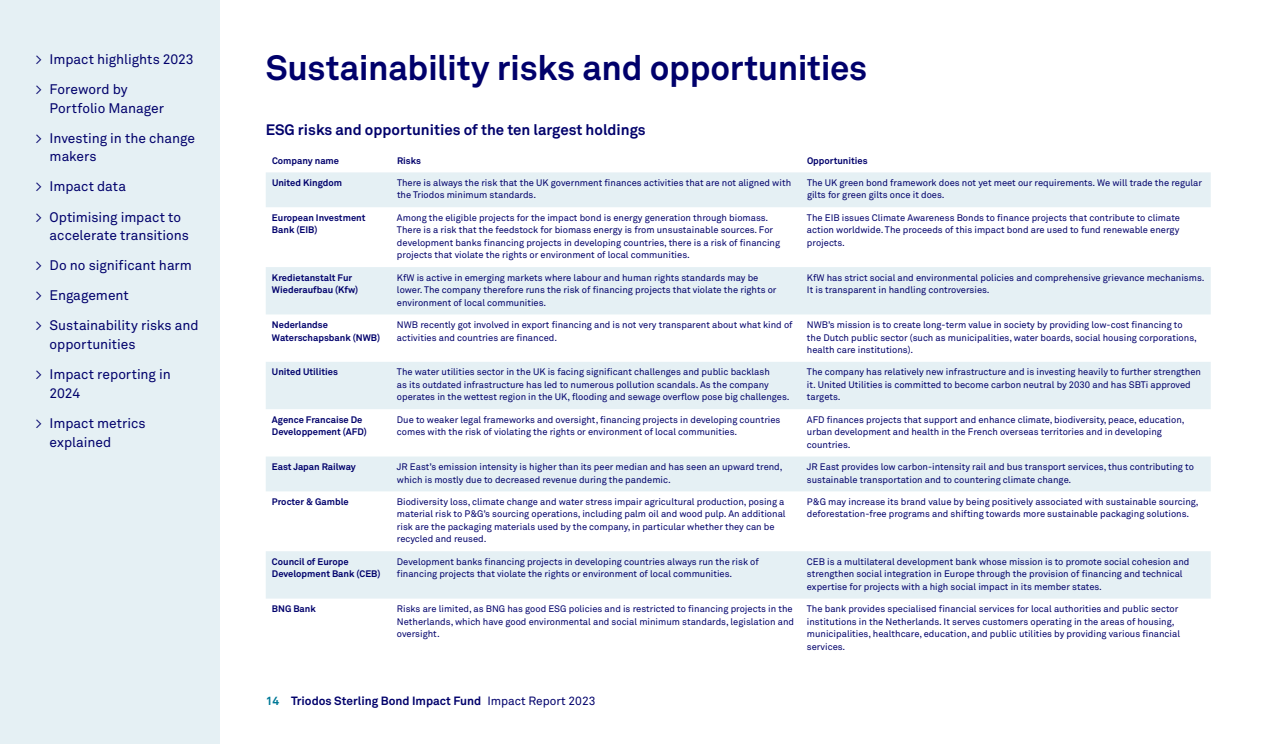
<style>
.page{position:relative;width:1265px;height:744px;background:#fff}
.page>*{position:absolute;margin:0;border:0;box-sizing:border-box;transform-origin:0 0}
.t1{font:700 34.75px "Akkurat Pro";letter-spacing:-.01em;color:#00006b}
.t2{font:700 15px "Akkurat Pro";color:#00006b}
.t3{font:13.75px/30px "Akkurat Pro";letter-spacing:-.005em;color:#00006b}
.t4{font:700 11.88px "Akkurat Pro";color:#00006b}
.t5{font:9.38px/12.5px "Akkurat Pro";color:#00006b}
.t6{font:700 9.38px/12.5px "Akkurat Pro";color:#00006b}
.s1{color:#007997}
.s2{font-weight:400}
</style>
<div class="page">
<div style="left:0;top:0;width:220px;height:744px;background:#e5f0f4"></div>
<svg style="left:266px;top:172px;width:945px;height:426px"></svg>
<h3 class="t3" style="left:35px;top:44px;width:160px">&gt; Impact highlights 2023 &gt; Foreword by</h3>
<h3 class="t3" style="left:35px;top:93px;width:161px;text-indent:14px">Portfolio Manager<br>&gt; Investing in the change</h3>
<h3 class="t3" style="left:35px;top:142px;width:147px;text-indent:14px">makers<br>&gt; Impact data<br>&gt; Optimising impact to</h3>
<h3 class="t3" style="left:35px;top:220px;width:165px;text-indent:14px">accelerate transitions &gt; Do no significant harm &gt; Engagement<br>&gt; Sustainability risks and</h3>
<h3 class="t3" style="left:35px;top:329px;width:137px;text-indent:14px">opportunities<br>&gt; Impact reporting in</h3>
<h3 class="t3" style="left:35px;top:378px;width:112px;text-indent:14px">2024<br>&gt; Impact metrics</h3>
<h3 class="t3" style="left:50px;top:427px;width:63px">explained</h3>
<h1 class="t1" style="left:266px;top:46px;width:603px">Sustainability risks and opportunities</h1>
<h2 class="t2" style="left:266px;top:120px;width:382px">ESG risks and opportunities of the ten largest holdings</h2>
<p class="t6" style="left:272px;top:154px;width:69px">Company name</p>
<p class="t6" style="left:397px;top:154px;width:25px">Risks</p>
<p class="t6" style="left:807px;top:154px;width:62px">Opportunities</p>
<p class="t6" style="left:272px;top:176px;width:72px">United Kingdom</p>
<p class="t5" style="left:397px;top:176px;width:396px">There is always the risk that the UK government finances activities that are not aligned with the Triodos minimum standards.</p>
<p class="t5" style="left:807px;top:176px;width:397px">The UK green bond framework does not yet meet our requirements. We will trade the regular gilts for green gilts once it does.</p>
<p class="t6" style="left:272px;top:211px;width:95px">European Investment<br>Bank (EIB)</p>
<p class="t5" style="left:397px;top:211px;width:385px">Among the eligible projects for the impact bond is energy generation through biomass.<br>There is a risk that the feedstock for biomass energy is from unsustainable sources. For development banks financing projects in developing countries, there is a risk of financing projects that violate the rights or environment of local communities.</p>
<p class="t5" style="left:807px;top:211px;width:375px;text-align:justify">The EIB issues Climate Awareness Bonds to finance projects that contribute to climate action worldwide. The proceeds of this impact bond are used to fund renewable energy projects.</p>
<p class="t6" style="left:272px;top:271px;width:88px">Kredietanstalt Fur<br>Wiederaufbau (Kfw)</p>
<p class="t5" style="left:397px;top:271px;width:381px">KfW is active in emerging markets where labour and human rights standards may be lower. The company therefore runs the risk of financing projects that violate the rights or environment of local communities.</p>
<p class="t5" style="left:807px;top:271px;width:399px">KfW has strict social and environmental policies and comprehensive grievance mechanisms.<br>It is transparent in handling controversies.</p>
<p class="t6" style="left:272px;top:318px;width:110px">Nederlandse<br>Waterschapsbank (NWB)</p>
<p class="t5" style="left:397px;top:318px;width:397px">NWB recently got involved in export financing and is not very transparent about what kind of activities and countries are financed.</p>
<p class="t5" style="left:807px;top:318px;width:391px">NWB’s mission is to create long-term value in society by providing low-cost financing to the Dutch public sector (such as municipalities, water boards, social housing corporations, health care institutions).</p>
<p class="t6" style="left:272px;top:366px;width:67px">United Utilities</p>
<p class="t5" style="left:397px;top:366px;width:394px">The water utilities sector in the UK is facing significant challenges and public backlash<br>as its outdated infrastructure has led to numerous pollution scandals. As the company operates in the wettest region in the UK, flooding and sewage overflow pose big challenges.</p>
<p class="t5" style="left:807px;top:366px;width:396px">The company has relatively new infrastructure and is investing heavily to further strengthen it. United Utilities is committed to become carbon neutral by 2030 and has SBTi approved targets.</p>
<p class="t6" style="left:272px;top:413px;width:96px">Agence Francaise De<br>Developpement (AFD)</p>
<p class="t5" style="left:397px;top:413px;width:385px">Due to weaker legal frameworks and oversight, financing projects in developing countries comes with the risk of violating the rights or environment of local communities.</p>
<p class="t5" style="left:807px;top:413px;width:379px">AFD finances projects that support and enhance climate, biodiversity, peace, education, urban development and health in the French overseas territories and in developing countries.</p>
<p class="t6" style="left:272px;top:460px;width:85px">East Japan Railway</p>
<p class="t5" style="left:397px;top:460px;width:387px">JR East’s emission intensity is higher than its peer median and has seen an upward trend, which is mostly due to decreased revenue during the pandemic.</p>
<p class="t5" style="left:807px;top:460px;width:388px">JR East provides low carbon-intensity rail and bus transport services, thus contributing to sustainable transportation and to countering climate change.</p>
<p class="t6" style="left:272px;top:495px;width:78px">Procter &amp; Gamble</p>
<p class="t5" style="left:397px;top:495px;width:390px">Biodiversity loss, climate change and water stress impair agricultural production, posing a material risk to P&amp;G’s sourcing operations, including palm oil and wood pulp. An additional risk are the packaging materials used by the company, in particular whether they can be recycled and reused.</p>
<p class="t5" style="left:807px;top:495px;width:393px">P&amp;G may increase its brand value by being positively associated with sustainable sourcing, deforestation-free programs and shifting towards more sustainable packaging solutions.</p>
<p class="t6" style="left:272px;top:555px;width:110px">Council of Europe<br>Development Bank (CEB)</p>
<p class="t5" style="left:397px;top:555px;width:363px">Development banks financing projects in developing countries always run the risk of financing projects that violate the rights or environment of local communities.</p>
<p class="t5" style="left:807px;top:555px;width:384px">CEB is a multilateral development bank whose mission is to promote social cohesion and strengthen social integration in Europe through the provision of financing and technical expertise for projects with a high social impact in its member states.</p>
<p class="t6" style="left:272px;top:602px;width:45px">BNG Bank</p>
<p class="t5" style="left:397px;top:602px;width:399px">Risks are limited, as BNG has good ESG policies and is restricted to financing projects in the<br>Netherlands, which have good environmental and social minimum standards, legislation and oversight.</p>
<p class="t5" style="left:807px;top:602px;width:375px">The bank provides specialised financial services for local authorities and public sector institutions in the Netherlands. It serves customers operating in the areas of housing, municipalities, healthcare, education, and public utilities by providing various financial services.</p>
<p class="t4" style="left:266px;top:693px;width:331px"><span class="s1">14</span> Triodos Sterling Bond Impact Fund <span class="s2">Impact Report 2023</span></p>
</div>
